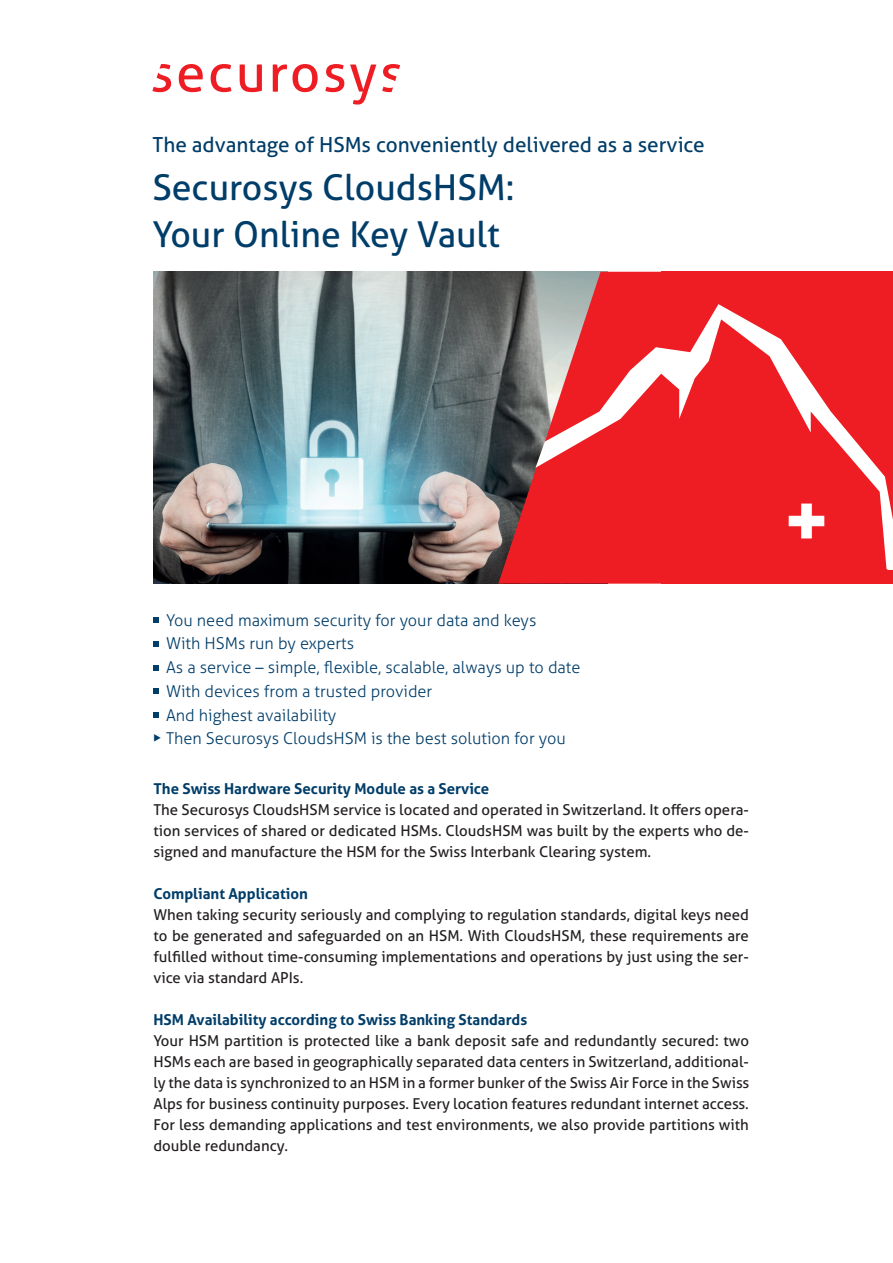
<style>
.page{position:relative;width:893px;height:1263px;background:#fff}
.page>*{position:absolute;margin:0;border:0;box-sizing:border-box;transform-origin:0 0}
.t1{font:35.7px/47.5px "Aller";color:#003d69}
.t2{font:20.85px "Aller";color:#003d69}
.t3{font:300 16.35px/23.7px "Aller";color:#003d69}
.t4{font:15px/21px "Aller";color:#231f20;text-align:justify}
.t5{font:700 15px "Aller";color:#003d69}
</style>
<div class="page">
<svg style="left:179px;top:64px;width:24px;height:28px"></svg>
<svg style="left:211px;top:64px;width:20px;height:28px"></svg>
<svg style="left:240px;top:64px;width:22px;height:28px"></svg>
<svg style="left:273px;top:64px;width:45px;height:28px"></svg>
<svg style="left:325px;top:64px;width:19px;height:28px"></svg>
<svg style="left:350px;top:65px;width:26px;height:40px"></svg>
<svg style="left:152px;top:64px;width:19px;height:28px"></svg>
<svg style="left:383px;top:64px;width:17px;height:17px"></svg>
<svg style="left:382px;top:87px;width:11px;height:5px"></svg>
<svg style="left:153px;top:618px;width:5px;height:5px"></svg>
<svg style="left:153px;top:641px;width:5px;height:5px"></svg>
<svg style="left:153px;top:665px;width:5px;height:5px"></svg>
<svg style="left:153px;top:689px;width:5px;height:5px"></svg>
<svg style="left:153px;top:713px;width:5px;height:5px"></svg>
<img style="left:153px;top:272px;width:345px;height:312px">
<svg style="left:498px;top:272px;width:163px;height:312px;background:#8e4b4c"></svg>
<div style="left:661px;top:272px;width:232px;height:312px;background:#ee1d23"></div>
<svg style="left:536px;top:304px;width:357px;height:266px"></svg>
<img style="left:778px;top:493px;width:56px;height:53px">
<h2 class="t2" style="left:152px;top:132px;width:554px">The advantage of HSMs conveniently delivered as a service</h2>
<h1 class="t1" style="left:152px;top:163px;width:364px">Securosys CloudsHSM:<br>Your Online Key Vault</h1>
<p class="t3" style="left:166px;top:608px;width:416px">You need maximum security for your data and keys<br>With HSMs run by experts<br>As a service – simple, flexible, scalable, always up to date With devices from a trusted provider<br>And highest availability</p>
<p class="t3" style="left:153px;top:727px;width:414px">◆ Then Securosys CloudsHSM is the best solution for you</p>
<p class="t5" style="left:153px;top:779px;width:337px">The Swiss Hardware Security Module as a Service</p>
<p class="t4" style="left:153px;top:799px;width:597px">The Securosys CloudsHSM service is located and operated in Switzerland. It offers opera&shy;tion services of shared or dedicated HSMs. CloudsHSM was built by the experts who de&shy;signed and manufacture the HSM for the Swiss Interbank Clearing system.</p>
<p class="t5" style="left:153px;top:884px;width:156px">Compliant Application</p>
<p class="t4" style="left:153px;top:904px;width:597px">When taking security seriously and complying to regulation standards, digital keys need to be generated and safeguarded on an HSM. With CloudsHSM, these requirements are fulfilled without time-consuming implementations and operations by just using the ser&shy;vice via standard APIs.</p>
<p class="t5" style="left:153px;top:1010px;width:375px">HSM Availability according to Swiss Banking Standards</p>
<p class="t4" style="left:153px;top:1030px;width:597px">Your HSM partition is protected like a bank deposit safe and redundantly secured: two HSMs each are based in geographically separated data centers in Switzerland, additional&shy;ly the data is synchronized to an HSM in a former bunker of the Swiss Air Force in the Swiss Alps for business continuity purposes. Every location features redundant internet access.<br>For less demanding applications and test environments, we also provide partitions with double redundancy.</p>
</div>
